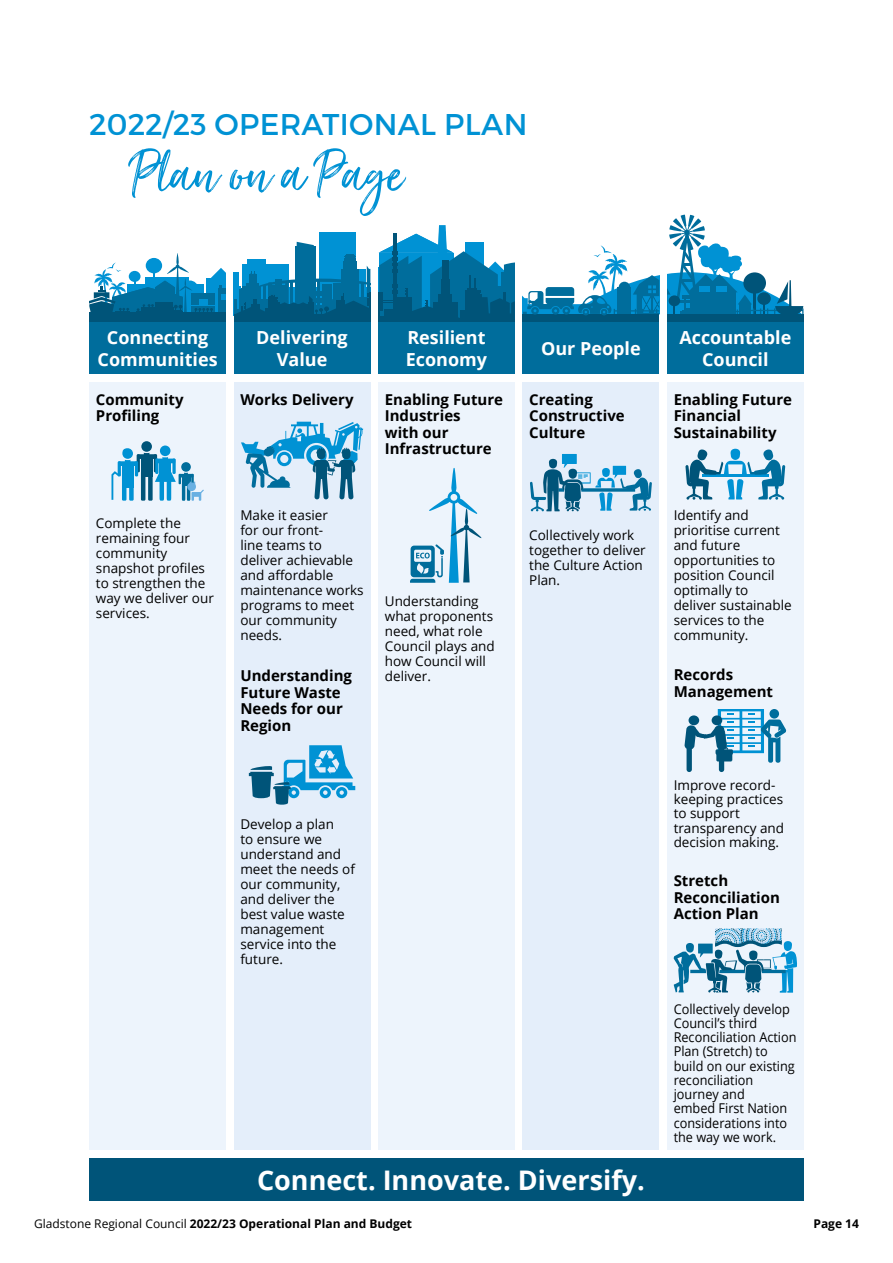
<style>
.page{position:relative;width:893px;height:1263px;background:#fff}
.page>*{position:absolute;margin:0;border:0;box-sizing:border-box;transform-origin:0 0}
.t1{font:72px "Just Lovely";color:#0092d4}
.t2{font:30px "Montserrat";letter-spacing:.01em;color:#0092d4}
.t3{font:700 27px "Open Sans";color:#fff}
.t4{font:700 18px/21.6px "Open Sans";color:#fff;text-align:center}
.t5{font:700 15px/16.5px "Open Sans";color:#000}
.t6{font:13.5px/15px "Open Sans";color:#000}
.t7{font:13.5px/14.2px "Open Sans";color:#000;scale:.94 1}
.t8{font:700 12px "Open Sans";color:#000}
.s1{font-weight:400}
</style>
<div class="page">
<div style="left:89px;top:382px;width:137px;height:768px;background:#edf4fc"></div>
<div style="left:234px;top:382px;width:136px;height:768px;background:#e4eefa"></div>
<div style="left:378px;top:382px;width:137px;height:768px;background:#edf4fc"></div>
<div style="left:523px;top:382px;width:136px;height:768px;background:#e4eefa"></div>
<div style="left:667px;top:382px;width:137px;height:768px;background:#edf4fc"></div>
<div style="left:89px;top:321px;width:137px;height:53px;background:#006d9c"></div>
<div style="left:234px;top:321px;width:136px;height:53px;background:#006d9c"></div>
<div style="left:378px;top:321px;width:137px;height:53px;background:#006d9c"></div>
<div style="left:523px;top:321px;width:136px;height:53px;background:#006d9c"></div>
<div style="left:667px;top:321px;width:137px;height:53px;background:#006d9c"></div>
<div style="left:89px;top:1158px;width:715px;height:43px;background:#005479"></div>
<div style="left:89px;top:312px;width:137px;height:9px;background:#005479"></div>
<svg style="left:89px;top:253px;width:137px;height:59px"></svg>
<div style="left:319px;top:232px;width:36px;height:83px;background:#0092d4"></div>
<div style="left:234px;top:272px;width:5px;height:43px;background:#0092d4"></div>
<hr style="left:234px;top:299px;width:3px;height:17px;background:#006d9c">
<hr style="left:234px;top:314px;width:136px;height:1px;background:#005479">
<svg style="left:236px;top:242px;width:134px;height:72px"></svg>
<div style="left:234px;top:315px;width:136px;height:6px;background:#005479"></div>
<svg style="left:378px;top:225px;width:137px;height:96px"></svg>
<hr style="left:393px;top:233px;width:4px;height:86px;background:#005479">
<div style="left:523px;top:314px;width:136px;height:7px;background:#005479"></div>
<svg style="left:523px;top:245px;width:136px;height:70px"></svg>
<div style="left:667px;top:314px;width:137px;height:7px;background:#005479"></div>
<svg style="left:667px;top:215px;width:136px;height:99px"></svg>
<div style="left:141px;top:441px;width:11px;height:11px;background:#005479;border-radius:50%"></div>
<hr style="left:137px;top:454px;width:3px;height:18px;background:#005479">
<div style="left:137px;top:454px;width:20px;height:5px;background:#005479"></div>
<div style="left:160px;top:445px;width:10px;height:11px;background:#0092d4;border-radius:50%"></div>
<div style="left:122px;top:448px;width:11px;height:11px;background:#0092d4;border-radius:50%"></div>
<div style="left:118px;top:461px;width:20px;height:5px;background:#0092d4"></div>
<hr style="left:135px;top:461px;width:3px;height:15px;background:#0092d4">
<svg style="left:111px;top:460px;width:23px;height:41px"></svg>
<svg style="left:141px;top:453px;width:63px;height:48px"></svg>
<svg style="left:249px;top:745px;width:106px;height:60px"></svg>
<svg style="left:410px;top:468px;width:72px;height:115px"></svg>
<svg style="left:241px;top:422px;width:122px;height:77px"></svg>
<svg style="left:530px;top:454px;width:122px;height:58px"></svg>
<svg style="left:684px;top:709px;width:102px;height:63px"></svg>
<svg style="left:674px;top:928px;width:123px;height:65px"></svg>
<svg style="left:685px;top:449px;width:100px;height:51px"></svg>
<h2 class="t2" style="left:89px;top:106px;width:440px">2022/23 OPERATIONAL PLAN</h2>
<h1 class="t1" style="left:130px;top:129px;width:275px">Plan on a Page</h1>
<h3 class="t4" style="left:98px;top:327px;width:121px">Connecting<br>Communities</h3>
<h3 class="t4" style="left:256px;top:327px;width:93px">Delivering<br>Value</h3>
<h3 class="t4" style="left:406px;top:327px;width:83px;text-align:left">Resilient<br>Economy</h3>
<h3 class="t4" style="left:541px;top:337px;width:101px">Our People</h3>
<h3 class="t4" style="left:679px;top:327px;width:113px">Accountable<br>Council</h3>
<p class="t5" style="left:96px;top:391px;width:89px">Community<br>Profiling</p>
<p class="t5" style="left:240px;top:391px;width:115px">Works Delivery</p>
<p class="t5" style="left:385px;top:391px;width:120px">Enabling Future<br>Industries<br>with our<br>Infrastructure</p>
<p class="t5" style="left:529px;top:391px;width:97px">Creating<br>Constructive<br>Culture</p>
<p class="t5" style="left:674px;top:391px;width:120px">Enabling Future<br>Financial<br>Sustainability</p>
<p class="t6" style="left:96px;top:515px;width:119px">Complete the remaining four community snapshot profiles to strengthen the way we deliver our services.</p>
<p class="t6" style="left:240px;top:507px;width:125px">Make it easier<br>for our front-<br>line teams to deliver achievable and affordable maintenance works programs to meet our community needs.</p>
<p class="t5" style="left:240px;top:667px;width:113px">Understanding<br>Future Waste<br>Needs for our<br>Region</p>
<p class="t6" style="left:385px;top:594px;width:112px">Understanding what proponents need, what role<br>Council plays and how Council will deliver.</p>
<p class="t6" style="left:240px;top:816px;width:116px">Develop a plan<br>to ensure we understand and meet the needs of our community, and deliver the best value waste management service into the future.</p>
<p class="t6" style="left:529px;top:527px;width:118px">Collectively work together to deliver the Culture Action<br>Plan.</p>
<h3 class="t3" style="left:257px;top:1161px;width:389px">Connect. Innovate. Diversify.</h3>
<p class="t6" style="left:674px;top:507px;width:119px">Identify and prioritise current and future opportunities to position Council optimally to deliver sustainable services to the community.</p>
<p class="t5" style="left:674px;top:666px;width:101px">Records<br>Management</p>
<p class="t6" style="left:674px;top:777px;width:112px;line-height:14.2px">Improve record&shy;keeping practices to support transparency and decision making.</p>
<p class="t5" style="left:674px;top:872px;width:108px">Stretch<br>Reconciliation<br>Action Plan</p>
<p class="t7" style="left:674px;top:1001px;width:132px">Collectively develop<br>Council’s third<br>Reconciliation Action<br>Plan (Stretch) to build on our existing reconciliation journey and<br>embed First Nation considerations into the way we work.</p>
<p class="t8" style="left:34px;top:1215px;width:380px"><span class="s1">Gladstone Regional Council</span> 2022/23 Operational Plan and Budget</p>
<p class="t8" style="left:813px;top:1215px;width:47px">Page 14</p>
</div>
